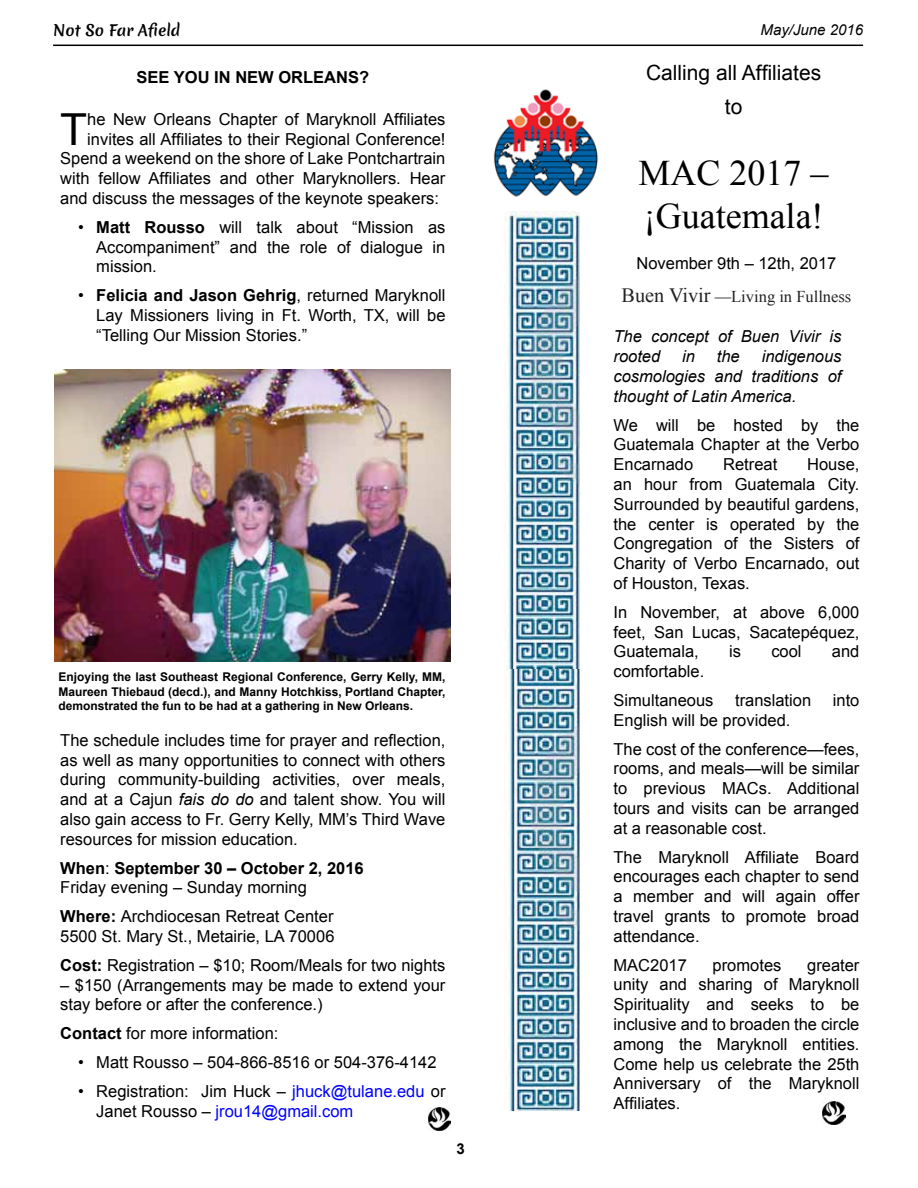
<style>
.page{position:relative;width:918px;height:1188px;background:#fff}
.page>*{position:absolute;margin:0;border:0;box-sizing:border-box;transform-origin:0 0}
.t1{font:44.1px "Arial";color:#000}
.t2{font:36px/43.2px "Times New Roman";color:#000}
.t3{font:21px/34.2px "Arial";color:#000;text-align:center}
.t4{font:16.5px/19.8px "Arial";color:#000;text-align:justify}
.t5{font:italic 16.5px/19.8px "Arial";color:#000}
.t6{font:700 16.5px/19.8px "Arial";color:#000}
.t7{font:16.5px "Times New Roman";color:#222}
.t8{font:15px "Merienda One";color:#000}
.t9{font:italic 15px "Arial";color:#000}
.t10{font:700 15px "Arial";color:#000}
.t11{font:700 12px/14.4px "Arial";color:#000;text-align:justify}
.s1{font-weight:700}
.s2{font-style:italic}
.s3{font-weight:400}
.s4{color:#00f}
.s5{font-size:20.25px}
</style>
<div class="page">
<hr style="left:53px;top:45px;width:810px;height:1px;background:#000">
<img style="left:428px;top:1107px;width:23px;height:23px">
<img style="left:823px;top:1102px;width:22px;height:23px">
<img style="left:493px;top:89px;width:105px;height:108px">
<img style="left:54px;top:369px;width:397px;height:292px">
<img style="left:504px;top:668px;width:76px;height:443px">
<img style="left:505px;top:212px;width:75px;height:456px">
<p class="t8" style="left:53px;top:19px;width:129px">Not So Far Afield</p>
<p class="t6" style="left:137px;top:68px;width:234px">See You in New Orleans?</p>
<h1 class="t1" style="left:60px;top:100px;width:28px">T</h1>
<p class="t4" style="left:87px;top:109px;width:360px">he New Orleans Chapter of Maryknoll Affiliates</p>
<p class="t4" style="left:87px;top:129px;width:360px">invites all Affiliates to their Regional Conference!</p>
<p class="t4" style="left:60px;top:149px;width:387px">Spend a weekend on the shore of Lake Pontchartrain</p>
<p class="t4" style="left:60px;top:169px;width:387px">with fellow Affiliates and other Maryknollers. Hear</p>
<p class="t4" style="left:60px;top:188px;width:380px">and discuss the messages of the keynote speakers:</p>
<p class="t4" style="left:96px;top:217px;width:351px;text-indent:-18px">• <span class="s1">Matt Rousso</span> will talk about “Mission as Accompaniment” and the role of dialogue in mission.</p>
<p class="t4" style="left:96px;top:286px;width:351px;text-indent:-18px">• <span class="s1">Felicia and Jason Gehrig</span>, returned Maryknoll Lay Missioners living in Ft. Worth, TX, will be “Telling Our Mission Stories.”</p>
<p class="t11" style="left:58px;top:670px;width:389px">Enjoying the last Southeast Regional Conference, Gerry Kelly, MM, Maureen Thiebaud (decd.), and Manny Hotchkiss, Portland Chapter, demonstrated the fun to be had at a gathering in New Orleans.</p>
<p class="t4" style="left:60px;top:730px;width:387px">The schedule includes time for prayer and reflection, as well as many opportunities to connect with others during community-building activities, over meals, and at a Cajun <span class="s2">fais do do</span> and talent show. You will also gain access to Fr. Gerry Kelly, MM’s Third Wave resources for mission education.</p>
<p class="t6" style="left:60px;top:858px;width:305px">When<span class="s3">:</span> September 30 – October 2, 2016<br><span class="s3">Friday evening – Sunday morning</span></p>
<p class="t4" style="left:60px;top:907px;width:276px"><span class="s1">Where:</span> Archdiocesan Retreat Center<br>5500 St. Mary St., Metairie, LA 70006</p>
<p class="t4" style="left:60px;top:955px;width:387px"><span class="s1">Cost:</span> Registration – $10; Room/Meals for two nights</p>
<p class="t4" style="left:60px;top:975px;width:387px">– $150 (Arrangements may be made to extend your stay before or after the conference.)</p>
<p class="t4" style="left:60px;top:1024px;width:220px"><span class="s1">Contact</span> for more information:</p>
<p class="t4" style="left:78px;top:1052px;width:360px">• Matt Rousso – 504-866-8516 or 504-376-4142</p>
<p class="t4" style="left:96px;top:1081px;width:351px;text-indent:-18px">• Registration: Jim Huck – <span class="s4">jhuck@tulane.edu</span> or<br>Janet Rousso – <span class="s4">jrou14@gmail.com</span></p>
<p class="t10" style="left:457px;top:1139px;width:10px">3</p>
<p class="t9" style="left:761px;top:20px;width:104px">May/June 2016</p>
<p class="t3" style="left:646px;top:56px;width:177px">Calling all Affiliates to</p>
<h2 class="t2" style="left:639px;top:150px;width:192px">MAC 2017 – ¡Guatemala!</h2>
<p class="t4" style="left:637px;top:253px;width:201px">November 9th – 12th, 2017</p>
<p class="t7" style="left:622px;top:286px;width:231px"><span class="s5">Buen Vivir</span> —Living in Fullness</p>
<p class="t5" style="left:614px;top:327px;width:229px">The concept of Buen Vivir is rooted</p>
<p class="t5" style="left:614px;top:347px;width:229px;text-align:justify;text-indent:148px">indigenous cosmologies and traditions of thought of Latin America.</p>
<p class="t4" style="left:614px;top:415px;width:247px">We will be hosted by the Guatemala Chapter at the Verbo Encarnado</p>
<p class="t5" style="left:682px;top:347px;width:14px">in</p>
<p class="t5" style="left:717px;top:347px;width:24px">the</p>
<p class="t4" style="left:614px;top:455px;width:248px;text-indent:194px">House, an hour from Guatemala City.<br>Surrounded by beautiful gardens, the center is operated by the Congregation of the Sisters of Charity of Verbo Encarnado, out of Houston, Texas.</p>
<p class="t4" style="left:614px;top:602px;width:247px">In November, at above 6,000 feet, San Lucas, Sacatepéquez, Guatemala,</p>
<p class="t4" style="left:723px;top:455px;width:56px">Retreat</p>
<p class="t4" style="left:729px;top:642px;width:13px">is</p>
<p class="t4" style="left:771px;top:642px;width:32px">cool</p>
<p class="t4" style="left:832px;top:642px;width:29px">and</p>
<p class="t4" style="left:614px;top:657px;width:101px;line-height:28.8px">comfortable.<br>Simultaneous</p>
<p class="t4" style="left:735px;top:690px;width:78px">translation</p>
<p class="t4" style="left:833px;top:690px;width:28px">into</p>
<p class="t4" style="left:614px;top:706px;width:247px;line-height:28.8px">English will be provided.<br>The cost of the conference—fees,</p>
<p class="t4" style="left:614px;top:759px;width:247px">rooms, and meals—will be similar to previous MACs. Additional tours and visits can be arranged at a reasonable cost.</p>
<p class="t4" style="left:614px;top:847px;width:247px">The Maryknoll Affiliate Board encourages each chapter to send a member and will again offer travel grants to promote broad attendance.</p>
<p class="t4" style="left:614px;top:955px;width:75px">MAC2017</p>
<p class="t4" style="left:713px;top:955px;width:70px">promotes</p>
<p class="t4" style="left:614px;top:955px;width:247px;text-indent:194px">greater unity and sharing of Maryknoll Spirituality and seeks to be inclusive and to broaden the circle among the Maryknoll entities.<br>Come help us celebrate the 25th Anniversary of the Maryknoll Affiliates.</p>
</div>
